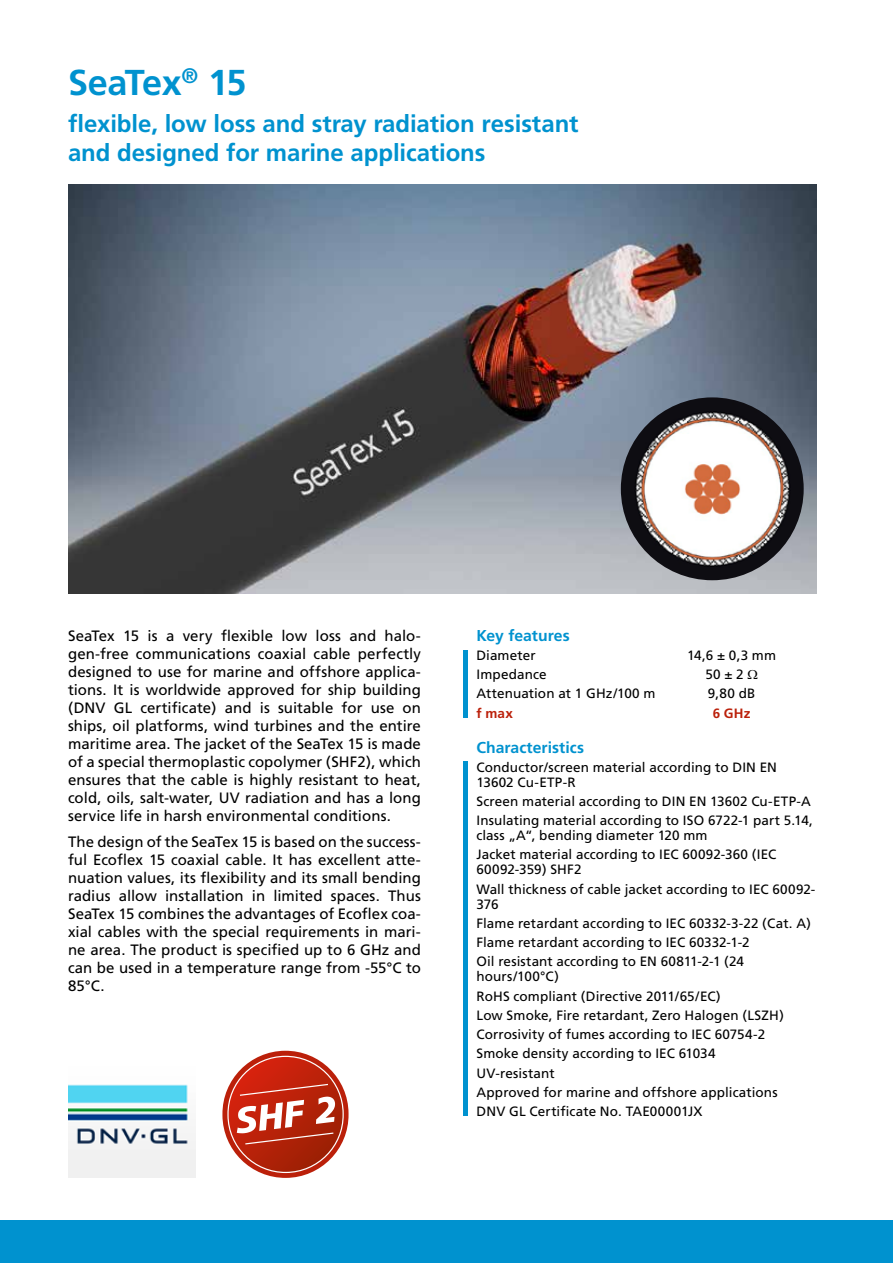
<style>
.page{position:relative;width:893px;height:1263px;background:#fff}
.page>*{position:absolute;margin:0;border:0;box-sizing:border-box;transform-origin:0 0}
.t1{font:700 36px "Frutiger";letter-spacing:-.03em;color:#0092cf}
.t2{font:700 24px/28.8px "Frutiger";letter-spacing:-.005em;color:#0092cf}
.t3{font:700 15.75px "Frutiger";color:#0092cf}
.t4{font:15px/18px "Frutiger";letter-spacing:.005em;color:#000;text-align:justify}
.t5{font:13.5px/19.2px "Frutiger";letter-spacing:.005em;color:#000}
.t6{font:700 13.5px "Frutiger";letter-spacing:.01em;color:#bb200a}
</style>
<div class="page">
<div style="left:0;top:1220px;width:893px;height:43px;background:#0092cf"></div>
<div style="left:463px;top:650px;width:5px;height:67px;background:#0092cf"></div>
<div style="left:463px;top:761px;width:5px;height:355px;background:#0092cf"></div>
<img style="left:68px;top:184px;width:748px;height:409px">
<img style="left:621px;top:397px;width:183px;height:183px;border-radius:91px">
<img style="left:68px;top:1084px;width:128px;height:94px">
<svg style="left:222px;top:1050px;width:127px;height:128px"></svg>
<h1 class="t1" style="left:68px;top:61px;width:180px">SeaTex<sup>®</sup> 15</h1>
<h2 class="t2" style="left:68px;top:110px;width:512px">flexible, low loss and stray radiation resistant and designed for marine applications</h2>
<p class="t4" style="left:68px;top:626px;width:354px">SeaTex 15 is a very flexible low loss and halo&shy;gen-free communications coaxial cable perfectly designed to use for marine and offshore applica&shy;tions. It is worldwide approved for ship building (DNV GL certificate) and is suitable for use on ships, oil platforms, wind turbines and the entire maritime area. The jacket of the SeaTex 15 is made of a special thermoplastic copolymer (SHF2), which ensures that the cable is highly resistant to heat, cold, oils, salt-water, UV radiation and has a long service life in harsh environmental conditions.</p>
<p class="t4" style="left:68px;top:833px;width:354px">The design of the SeaTex 15 is based on the success&shy;ful Ecoflex 15 coaxial cable. It has excellent atte&shy;nuation values, its flexibility and its small bending radius allow installation in limited spaces. Thus SeaTex 15 combines the advantages of Ecoflex coa&shy;xial cables with the special requirements in mari&shy;ne area. The product is specified up to 6 GHz and can be used in a temperature range from -55°C to 85°C.</p>
<p class="t3" style="left:476px;top:626px;width:95px">Key features</p>
<p class="t5" style="left:476px;top:646px;width:61px">Diameter</p>
<p class="t5" style="left:687px;top:646px;width:90px">14,6 ± 0,3 mm</p>
<p class="t5" style="left:476px;top:665px;width:72px">Impedance</p>
<p class="t5" style="left:705px;top:665px;width:40px">50 ± 2</p>
<p class="t5" style="left:476px;top:684px;width:181px">Attenuation at 1 GHz/100 m</p>
<p class="t5" style="left:708px;top:684px;width:49px">9,80 dB</p>
<p class="t6" style="left:476px;top:705px;width:38px">f max</p>
<p class="t6" style="left:713px;top:705px;width:39px">6 GHz</p>
<p class="t3" style="left:476px;top:738px;width:109px">Characteristics</p>
<p class="t5" style="left:476px;top:759px;width:302px;line-height:15px">Conductor/screen material according to DIN EN<br>13602 Cu-ETP-R</p>
<p class="t5" style="left:476px;top:791px;width:338px">Screen material according to DIN EN 13602 Cu-ETP-A<br>Insulating material according to ISO 6722-1 part 5.14,</p>
<p class="t5" style="left:476px;top:826px;width:301px">class „A“, bending diameter 120 mm<br>Jacket material according to IEC 60092-360 (IEC</p>
<p class="t5" style="left:476px;top:860px;width:340px">60092-359) SHF2<br>Wall thickness of cable jacket according to IEC 60092-</p>
<p class="t5" style="left:476px;top:894px;width:336px">376<br>Flame retardant according to IEC 60332-3-22 (Cat. A)<br>Flame retardant according to IEC 60332-1-2<br>Oil resistant according to EN 60811-2-1 (24</p>
<p class="t5" style="left:476px;top:967px;width:309px">hours/100°C)<br>RoHS compliant (Directive 2011/65/EC)<br>Low Smoke, Fire retardant, Zero Halogen (LSZH)<br>Corrosivity of fumes according to IEC 60754-2<br>Smoke density according to IEC 61034<br>UV-resistant<br>Approved for marine and offshore applications DNV GL Certificate No. TAE00001JX</p>
</div>
